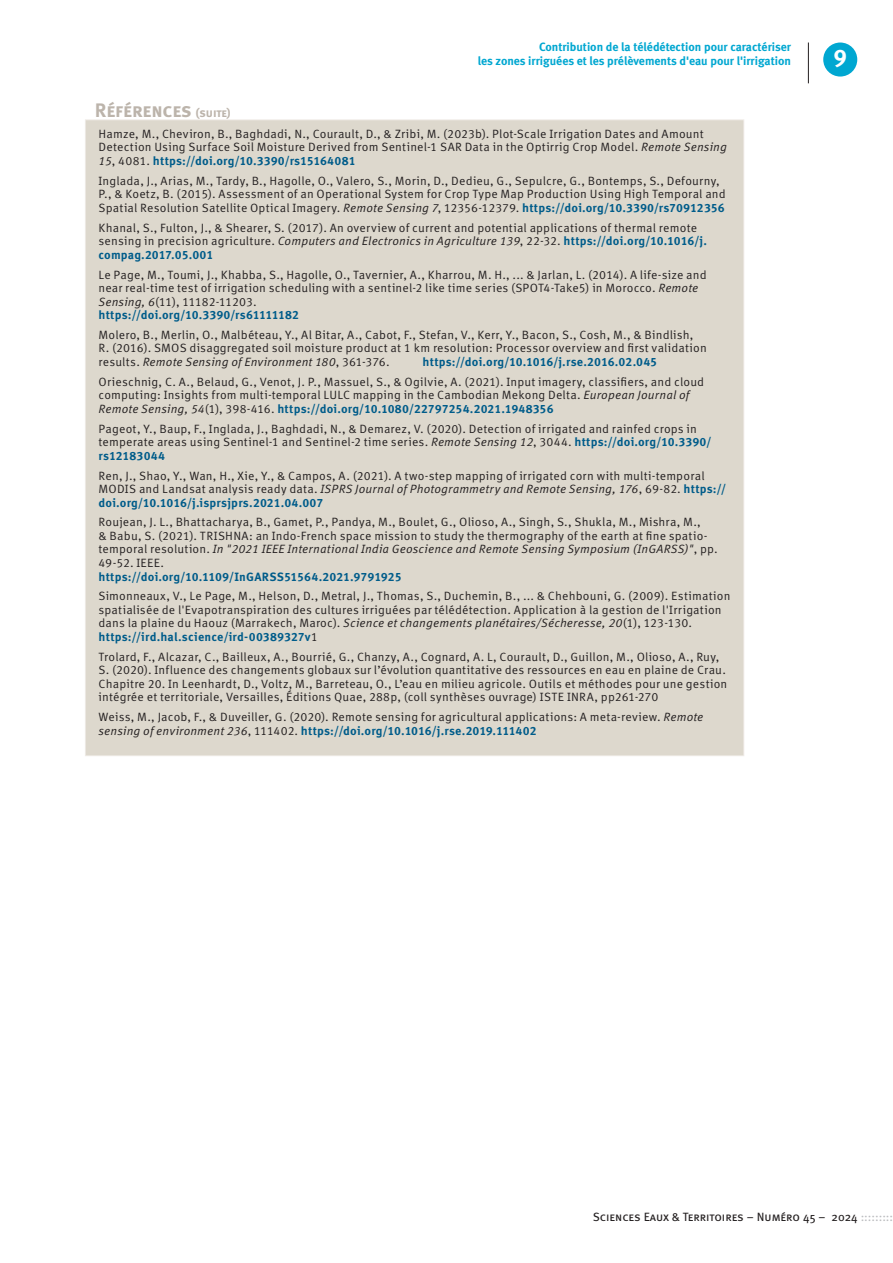
<style>
.page{position:relative;width:893px;height:1263px;background:#fff}
.page>*{position:absolute;margin:0;border:0;box-sizing:border-box;transform-origin:0 0}
.t1{font:700 24px "Meta Bold LF Caps";color:#fff}
.t2{font:700 19.5px "Meta Bold LF Caps";letter-spacing:-.005em;color:#bcb4ab}
.t3{font:12px/13.5px "Meta Correspondence Pro";letter-spacing:.015em;color:#231f20}
.t4{font:700 12px/13.5px "Meta Bold LF Roman";color:#00a7d1;text-align:right}
.t5{font:700 12px "Meta Correspondence Pro";letter-spacing:.005em;color:#005c8a}
.t6{font:12px "Meta Book Caps";color:#231f20}
.s1{font-size:12px}
.s2{font-style:italic}
.s3{font-weight:700;color:#005c8a}
.s4{color:#bcbdc0}
</style>
<div class="page">
<div style="left:823px;top:43px;width:34px;height:34px;background:#00a7d1;border-radius:50%"></div>
<hr style="left:808px;top:43px;width:1px;height:40px;background:#231f20">
<div style="left:85px;top:120px;width:659px;height:636px;background:#ddd8cd"></div>
<h2 class="t2" style="left:95px;top:99px;width:137px">Références <span class="s1">(suite)</span></h2>
<p class="t4" style="left:478px;top:40px;width:315px">Contribution de la télédétection pour caractériser<br>les zones irriguées et les prélèvements d'eau pour l'irrigation</p>
<p class="t3" style="left:99px;top:126px;width:630px">Hamze, M., Cheviron, B., Baghdadi, N., Courault, D., &amp; Zribi, M. (2023b). Plot-Scale Irrigation Dates and Amount<br>Detection Using Surface Soil Moisture Derived from Sentinel-1 SAR Data in the Optirrig Crop Model. <span class="s2">Remote Sensing<br>15</span>, 4081. <span class="s3">https://doi.org/10.3390/rs15164081</span></p>
<p class="t3" style="left:99px;top:173px;width:629px">Inglada, J., Arias, M., Tardy, B., Hagolle, O., Valero, S., Morin, D., Dedieu, G., Sepulcre, G., Bontemps, S., Defourny,<br>P., &amp; Koetz, B. (2015). Assessment of an Operational System for Crop Type Map Production Using High Temporal and<br>Spatial Resolution Satellite Optical Imagery. <span class="s2">Remote Sensing 7</span>, 12356-12379. <span class="s3">https://doi.org/10.3390/rs70912356</span></p>
<p class="t3" style="left:99px;top:220px;width:610px">Khanal, S., Fulton, J., &amp; Shearer, S. (2017). An overview of current and potential applications of thermal remote sensing in precision agriculture. <span class="s2">Computers and Electronics in Agriculture 139</span>, 22-32. <span class="s3">https://doi.org/10.1016/j. compag.2017.05.001</span></p>
<p class="t3" style="left:99px;top:267px;width:610px">Le Page, M., Toumi, J., Khabba, S., Hagolle, O., Tavernier, A., Kharrou, M. H., ... &amp; Jarlan, L. (2014). A life-size and near real-time test of irrigation scheduling with a sentinel-2 like time series (SPOT4-Take5) in Morocco. <span class="s2">Remote Sensing, 6</span>(11), 11182-11203.<br><span class="s3">https://doi.org/10.3390/rs61111182</span></p>
<p class="t3" style="left:99px;top:327px;width:610px">Molero, B., Merlin, O., Malbéteau, Y., Al Bitar, A., Cabot, F., Stefan, V., Kerr, Y., Bacon, S., Cosh, M., &amp; Bindlish,<br>R. (2016). SMOS disaggregated soil moisture product at 1 km resolution: Processor overview and first validation results. <span class="s2">Remote Sensing of Environment 180</span>, 361-376.</p>
<p class="t5" style="left:423px;top:352px;width:236px">https://doi.org/10.1016/j.rse.2016.02.045</p>
<p class="t3" style="left:99px;top:374px;width:607px">Orieschnig, C. A., Belaud, G., Venot, J. P., Massuel, S., &amp; Ogilvie, A. (2021). Input imagery, classifiers, and cloud computing: Insights from multi-temporal LULC mapping in the Cambodian Mekong Delta. <span class="s2">European Journal of<br>Remote Sensing, 54</span>(1), 398-416. <span class="s3">https://doi.org/10.1080/22797254.2021.1948356</span></p>
<p class="t3" style="left:99px;top:421px;width:615px">Pageot, Y., Baup, F., Inglada, J., Baghdadi, N., &amp; Demarez, V. (2020). Detection of irrigated and rainfed crops in temperate areas using Sentinel-1 and Sentinel-2 time series. <span class="s2">Remote Sensing 12</span>, 3044. <span class="s3">https://doi.org/10.3390/ rs12183044</span></p>
<p class="t3" style="left:99px;top:468px;width:629px">Ren, J., Shao, Y., Wan, H., Xie, Y., &amp; Campos, A. (2021). A two-step mapping of irrigated corn with multi-temporal<br>MODIS and Landsat analysis ready data. <span class="s2">ISPRS Journal of Photogrammetry and Remote Sensing, 176</span>, 69-82. <span class="s3">https:// doi.org/10.1016/j.isprsjprs.2021.04.007</span></p>
<p class="t3" style="left:99px;top:515px;width:621px">Roujean, J. L., Bhattacharya, B., Gamet, P., Pandya, M., Boulet, G., Olioso, A., Singh, S., Shukla, M., Mishra, M.,<br>&amp; Babu, S. (2021). TRISHNA: an Indo-French space mission to study the thermography of the earth at fine spatio&shy;temporal resolution. <span class="s2">In "2021 IEEE International India Geoscience and Remote Sensing Symposium (InGARSS)"</span>, pp.<br>49-52. IEEE.</p>
<p class="t5" style="left:99px;top:567px;width:305px">https://doi.org/10.1109/InGARSS51564.2021.9791925</p>
<p class="t3" style="left:99px;top:589px;width:633px">Simonneaux, V., Le Page, M., Helson, D., Metral, J., Thomas, S., Duchemin, B., ... &amp; Chehbouni, G. (2009). Estimation spatialisée de l'Evapotranspiration des cultures irriguées par télédétection. Application à la gestion de l'Irrigation dans la plaine du Haouz (Marrakech, Maroc). <span class="s2">Science et changements planétaires/Sécheresse, 20</span>(1), 123-130. <span class="s3">https://ird.hal.science/ird-00389327v</span>1</p>
<p class="t3" style="left:99px;top:649px;width:630px">Trolard, F., Alcazar, C., Bailleux, A., Bourrié, G., Chanzy, A., Cognard, A. L, Courault, D., Guillon, M., Olioso, A., Ruy, S. (2020). Influence des changements globaux sur l’évolution quantitative des ressources en eau en plaine de Crau.<br>Chapitre 20. In Leenhardt, D., Voltz, M., Barreteau, O., L’eau en milieu agricole. Outils et méthodes pour une gestion intégrée et territoriale, Versailles, Éditions Quae, 288p, (coll synthèses ouvrage) ISTE INRA, pp261-270</p>
<p class="t3" style="left:99px;top:709px;width:606px">Weiss, M., Jacob, F., &amp; Duveiller, G. (2020). Remote sensing for agricultural applications: A meta-review. <span class="s2">Remote sensing of environment 236</span>, 111402. <span class="s3">https://doi.org/10.1016/j.rse.2019.111402</span></p>
<h1 class="t1" style="left:834px;top:43px;width:15px">9</h1>
<p class="t6" style="left:593px;top:1210px;width:302px">Sciences Eaux &amp; Territoires – Numéro 45 – 2024 <span class="s4">:::::::::</span></p>
</div>
